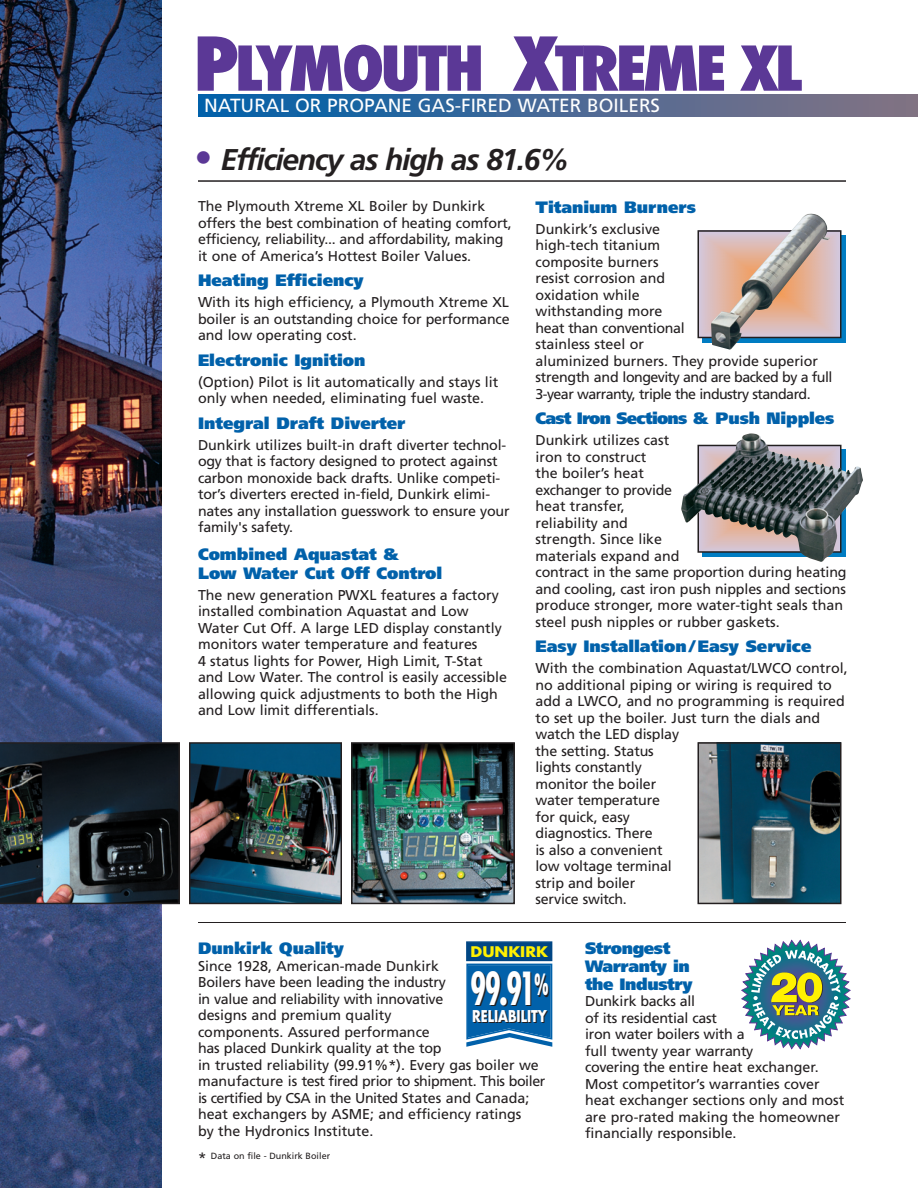
<style>
.page{position:relative;width:918px;height:1188px;background:#fff}
.page>*{position:absolute;margin:0;border:0;box-sizing:border-box;transform-origin:0 0}
.t1{font:800 condensed 60px "Futura";letter-spacing:-.06em;color:#5b3896;scale:1.1 1}
.t2{font:700 condensed 44.4px "Futura";color:#fff;scale:.75 1}
.t3{font:italic 700 30px "Frutiger";letter-spacing:-.045em;color:#231f20}
.t4{font:700 condensed 28.5px "Futura";color:#231f20;scale:.6 1}
.t5{font:19.05px "Frutiger";color:#fff}
.t6{font:900 16.5px/18.8px "Frutiger";color:#0161aa}
.t7{font:900 16.5px/18px "Frutiger";letter-spacing:-.02em;color:#0161aa}
.t8{font:900 16.5px "Frutiger";letter-spacing:-.045em;color:#0161aa}
.t9{font:700 15.9px "Futura";color:#fff;scale:.8 1}
.t10{font:14.25px/16.5px "Frutiger";color:#231f20}
.t11{font:700 14.25px "Futura";color:#fff101;scale:1.1 1}
.t12{font:9px "Frutiger";color:#231f20}
.s1{font-size:72px}
.s2{font-weight:900;font-style:normal;font-size:36px;color:#5b3896}
.s3{font-size:15px}
</style>
<div class="page">
<div style="left:702px;top:235px;width:144px;height:108px;background:#007cc2"></div>
<img style="left:0;top:0;width:162px;height:1188px">
<div style="left:198px;top:94px;width:720px;height:23px;background:linear-gradient(to right,#0060aa,#897383)"></div>
<svg style="left:0;top:742px;width:180px;height:162px;background:#242d32"></svg>
<img style="left:192px;top:745px;width:147px;height:156px">
<div style="left:189px;top:742px;width:153px;height:162px;border:2px solid #231f20"></div>
<img style="left:354px;top:745px;width:158px;height:156px">
<div style="left:351px;top:742px;width:164px;height:162px;border:2px solid #231f20"></div>
<hr style="left:198px;top:180px;width:648px;height:2px;background:#231f20">
<svg style="left:701px;top:233px;width:138px;height:102px;background:#d6c3ce"></svg>
<div style="left:698px;top:230px;width:144px;height:108px;border:2px solid #231f20"></div>
<img style="left:701px;top:745px;width:138px;height:156px">
<div style="left:698px;top:742px;width:144px;height:162px;border:2px solid #231f20"></div>
<div style="left:468px;top:943px;width:83px;height:17px;background:#004684"></div>
<div style="left:466px;top:941px;width:86px;height:20px;border:2px solid #004684"></div>
<img style="left:711px;top:213px;width:119px;height:137px">
<img style="left:681px;top:433px;width:182px;height:129px">
<hr style="left:198px;top:922px;width:648px;height:1px;background:#231f20">
<svg style="left:466px;top:964px;width:86px;height:83px;background:#1b71b2"></svg>
<svg style="left:741px;top:940px;width:110px;height:110px"></svg>
<h1 class="t1" style="left:194px;top:35px;width:555px"><span class="s1">P</span>LYMOUTH <span class="s1">X</span>TREME XL</h1>
<h3 class="t5" style="left:204px;top:98px;width:458px">NATURAL OR PROPANE GAS-FIRED WATER BOILERS</h3>
<h3 class="t3" style="left:194px;top:147px;width:376px"><span class="s2">•</span> Efficiency as high as 81.6%</h3>
<p class="t10" style="left:198px;top:199px;width:315px">The Plymouth Xtreme XL Boiler by Dunkirk offers the best combination of heating comfort, efficiency, reliability... and affordability, making it one of America’s Hottest Boiler Values.</p>
<p class="t6" style="left:198px;top:272px;width:167px">Heating Efficiency</p>
<p class="t10" style="left:198px;top:295px;width:313px;text-align:justify">With its high efficiency, a Plymouth Xtreme XL boiler is an outstanding choice for performance and low operating cost.</p>
<p class="t6" style="left:198px;top:352px;width:169px">Electronic Ignition</p>
<p class="t10" style="left:198px;top:375px;width:302px">(Option) Pilot is lit automatically and stays lit only when needed, eliminating fuel waste.</p>
<p class="t6" style="left:198px;top:415px;width:209px">Integral Draft Diverter</p>
<p class="t10" style="left:198px;top:438px;width:313px">Dunkirk utilizes built-in draft diverter technol&shy;ogy that is factory designed to protect against carbon monoxide back drafts. Unlike competi&shy;tor’s diverters erected in-field, Dunkirk elimi&shy;nates any installation guesswork to ensure your family's safety.</p>
<p class="t6" style="left:198px;top:546px;width:246px">Combined Aquastat &amp;<br>Low Water Cut Off Control</p>
<p class="t10" style="left:198px;top:588px;width:311px">The new generation PWXL features a factory installed combination Aquastat and Low Water Cut Off. A large LED display constantly monitors water temperature and features<br>4 status lights for Power, High Limit, T-Stat and Low Water. The control is easily accessible allowing quick adjustments to both the High and Low limit differentials.</p>
<p class="t6" style="left:536px;top:199px;width:162px">Titanium Burners</p>
<p class="t10" style="left:536px;top:222px;width:298px">Dunkirk’s exclusive<br>high-tech titanium<br>composite burners<br>resist corrosion and<br>oxidation while<br>withstanding more<br>heat than conventional<br>stainless steel or<br>aluminized burners. They provide superior strength and longevity and are backed by a full<br>3-year warranty, triple the industry standard.</p>
<p class="t8" style="left:536px;top:412px;width:300px">Cast Iron Sections &amp; Push Nipples</p>
<p class="t10" style="left:536px;top:433px;width:313px">Dunkirk utilizes cast<br>iron to construct<br>the boiler’s heat<br>exchanger to provide<br>heat transfer,<br>reliability and<br>strength. Since like<br>materials expand and<br>contract in the same proportion during heating and cooling, cast iron push nipples and sections produce stronger, more water-tight seals than steel push nipples or rubber gaskets.</p>
<p class="t6" style="left:536px;top:639px;width:277px">Easy Installation / Easy Service</p>
<p class="t10" style="left:536px;top:661px;width:314px">With the combination Aquastat/LWCO control, no additional piping or wiring is required to add a LWCO, and no programming is required to set up the boiler. Just turn the dials and watch the LED display<br>the setting. Status<br>lights constantly<br>monitor the boiler<br>water temperature<br>for quick, easy<br>diagnostics. There<br>is also a convenient<br>low voltage terminal<br>strip and boiler<br>service switch.</p>
<p class="t6" style="left:198px;top:941px;width:148px">Dunkirk Quality</p>
<p class="t10" style="left:198px;top:959px;width:349px">Since 1928, American-made Dunkirk<br>Boilers have been leading the industry<br>in value and reliability with innovative<br>designs and premium quality<br>components. Assured performance<br>has placed Dunkirk quality at the top<br>in trusted reliability (99.91%*). Every gas boiler we manufacture is test fired prior to shipment. This boiler is certified by CSA in the United States and Canada; heat exchangers by ASME; and efficiency ratings<br>by the Hydronics Institute.</p>
<p class="t11" style="left:471px;top:945px;width:72px">DUNKIRK</p>
<h3 class="t4" style="left:535px;top:974px;width:26px">%</h3>
<h2 class="t2" style="left:470px;top:969px;width:89px">99.91</h2>
<p class="t9" style="left:472px;top:1009px;width:95px">RELIABILITY</p>
<p class="t12" style="left:198px;top:1152px;width:134px"><span class="s3">*</span> Data on file - Dunkirk Boiler</p>
<p class="t7" style="left:585px;top:940px;width:109px">Strongest<br>Warranty in the Industry</p>
<p class="t10" style="left:585px;top:994px;width:261px">Dunkirk backs all<br>of its residential cast<br>iron water boilers with a<br>full twenty year warranty<br>covering the entire heat exchanger.<br>Most competitor’s warranties cover heat exchanger sections only and most are pro-rated making the homeowner financially responsible.</p>
</div>
